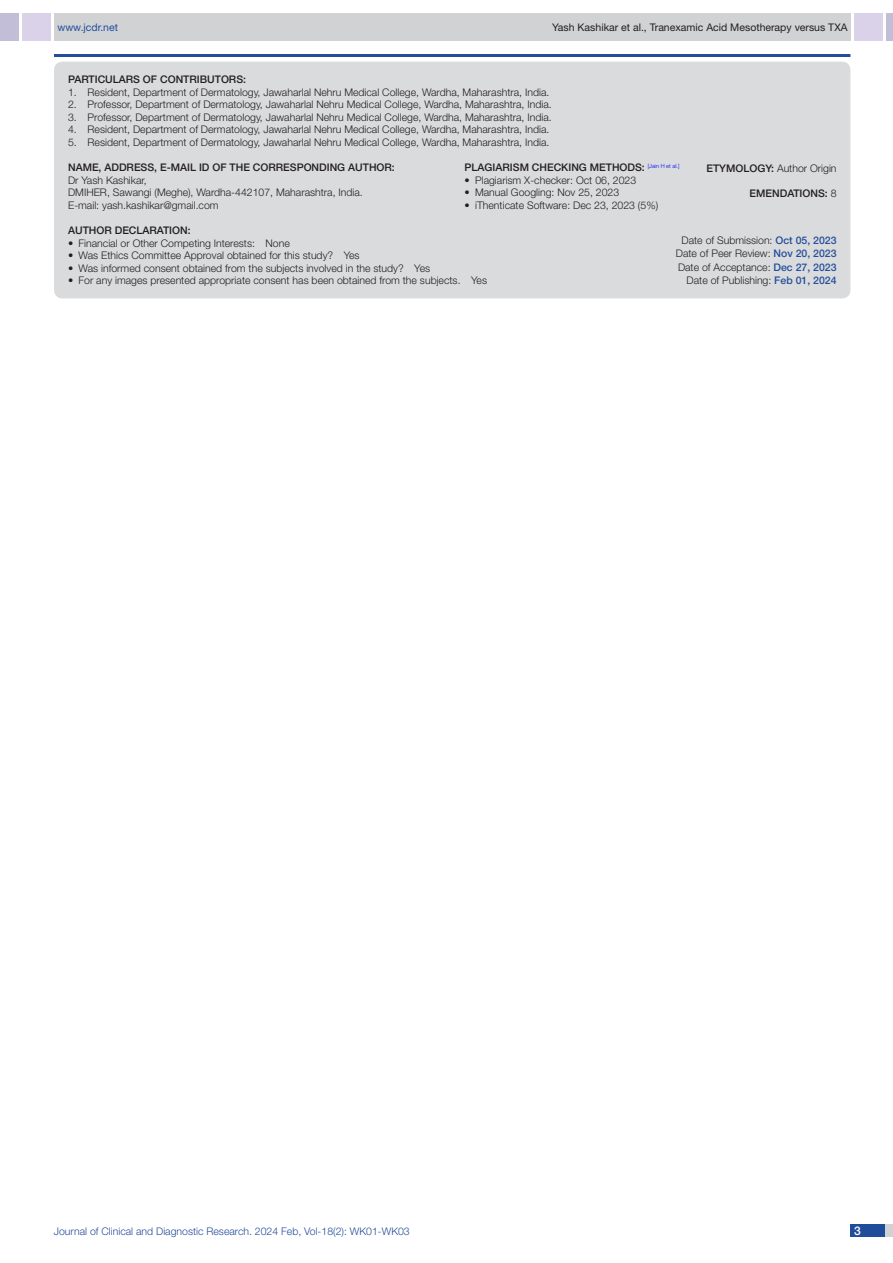
<style>
.page{position:relative;width:893px;height:1263px;background:#fff}
.page>*{position:absolute;margin:0;border:0;box-sizing:border-box;transform-origin:0 0}
.t1{font:500 12px "Helvetica Neue";color:#fff}
.Partic_Contri_Txt{font:300 10.5px "Helvetica Neue";color:#231f20}
.Partic_Contri_Head{font:500 10.5px "Helvetica Neue";color:#231f20}
.tb_txt{font:300 10.5px "Helvetica Neue";color:#231f20}
.t2{font:300 10.5px "Helvetica Neue";color:#244e9b}
.t3{font:10.5px "Helvetica Neue";color:#231f20}
.Partic_Contri_Head-2{font:300 10.5px "Helvetica Neue";color:#231f20}
.t4{font:10.5px "Helvetica Neue";color:#244e9b}
.Partic_Contri_Head-3{font:300 5.7px "Helvetica Neue";color:#00f}
.s1{font-weight:500;font-size:10.5px;color:#231f20}
.s2{font-weight:500}
.s3{font-weight:500;color:#244e9b}
.s4{font-weight:300}
</style>
<div class="page">
<div style="left:54px;top:13px;width:796px;height:28px;background:#d1d2d4"></div>
<div style="left:0;top:13px;width:19px;height:28px;background:#c2bed7"></div>
<div style="left:22px;top:13px;width:29px;height:28px;background:#d9d2e8"></div>
<div style="left:886px;top:13px;width:7px;height:28px;background:#c2bed7"></div>
<div style="left:854px;top:13px;width:29px;height:28px;background:#d9d2e8"></div>
<div style="left:850px;top:1224px;width:43px;height:13px;background:#d1d2d4"></div>
<div style="left:850px;top:1224px;width:35px;height:13px;background:#214c99"></div>
<hr style="left:54px;top:54px;width:796px;height:3px;background:#244e9b">
<div style="left:54px;top:62px;width:796px;height:236px;background:#dadbdc;border-radius:9px"></div>
<p class="t4" style="left:57px;top:21px;width:62px">www.jcdr.net</p>
<p class="t3" style="left:552px;top:21px;width:297px">Yash Kashikar et al., Tranexamic Acid Mesotherapy versus TXA</p>
<p class="Partic_Contri_Head" style="left:68px;top:73px;width:13px">PARTI</p>
<p class="Partic_Contri_Head" style="left:98px;top:73px;width:16px">CULAR</p>
<p class="Partic_Contri_Head" style="left:133px;top:73px;width:42px">S OF CONTRI</p>
<p class="Partic_Contri_Head" style="left:200px;top:73px;width:16px">BUTOR</p>
<p class="Partic_Contri_Head" style="left:236px;top:73px;width:11px">S:</p>
<p class="Partic_Contri_Txt" style="left:68px;top:85px;width:483px">1. Resident, Department of Dermatology, Jawaharlal Nehru Medical College, Wardha, Maharashtra, India.</p>
<p class="Partic_Contri_Txt" style="left:68px;top:98px;width:485px">2. Professor, Department of Dermatology, Jawaharlal Nehru Medical College, Wardha, Maharashtra, India.</p>
<p class="Partic_Contri_Txt" style="left:68px;top:111px;width:485px">3. Professor, Department of Dermatology, Jawaharlal Nehru Medical College, Wardha, Maharashtra, India.</p>
<p class="Partic_Contri_Txt" style="left:68px;top:123px;width:483px">4. Resident, Department of Dermatology, Jawaharlal Nehru Medical College, Wardha, Maharashtra, India.</p>
<p class="Partic_Contri_Txt" style="left:68px;top:136px;width:483px">5. Resident, Department of Dermatology, Jawaharlal Nehru Medical College, Wardha, Maharashtra, India.</p>
<p class="Partic_Contri_Head" style="left:465px;top:161px;width:14px">PLAGIARI</p>
<p class="Partic_Contri_Head" style="left:513px;top:161px;width:63px">SM CHECKING</p>
<p class="Partic_Contri_Head" style="left:590px;top:161px;width:18px">METHO</p>
<p class="Partic_Contri_Head-3" style="left:628px;top:162px;width:53px"><span class="s1">DS:</span> [Jain H et al.]</p>
<p class="tb_txt" style="left:465px;top:173px;width:173px">• Plagiarism X-checker: Oct 06, 2023</p>
<p class="tb_txt" style="left:465px;top:186px;width:156px">• Manual Googling: Nov 25, 2023</p>
<p class="tb_txt" style="left:465px;top:199px;width:195px">• iThenticate Software: Dec 23, 2023 (5%)</p>
<p class="Partic_Contri_Head" style="left:68px;top:161px;width:119px">NAME, ADDRESS, E-MAIL</p>
<p class="Partic_Contri_Head" style="left:199px;top:161px;width:39px">ID OF THE</p>
<p class="Partic_Contri_Head" style="left:253px;top:161px;width:16px">CORRE</p>
<p class="Partic_Contri_Head" style="left:290px;top:161px;width:44px">SPON DING</p>
<p class="Partic_Contri_Head" style="left:348px;top:161px;width:9px">AUTHOR</p>
<p class="Partic_Contri_Head" style="left:392px;top:161px;width:4px">:</p>
<p class="Partic_Contri_Head-2" style="left:706px;top:161px;width:132px"><span class="s2">ETYMOLOGY:</span> Author Origin</p>
<p class="Partic_Contri_Txt" style="left:68px;top:173px;width:80px">Dr Yash Kashikar,</p>
<p class="Partic_Contri_Txt" style="left:68px;top:186px;width:296px">DMIHER, Sawangi (Meghe), Wardha-442107, Maharashtra, India.</p>
<p class="Partic_Contri_Txt" style="left:68px;top:199px;width:152px">E-mail: yash.kashikar@gmail.com</p>
<p class="Partic_Contri_Txt" style="left:681px;top:234px;width:157px">Date of Submission: <span class="s3">OCT 05, 2023</span></p>
<p class="Partic_Contri_Txt" style="left:676px;top:247px;width:162px">Date of Peer Review: <span class="s3">NOV 20, 2023</span></p>
<p class="Partic_Contri_Txt" style="left:678px;top:261px;width:160px">Date of Acceptance: <span class="s3">DEC 27, 2023</span></p>
<p class="Partic_Contri_Txt" style="left:687px;top:274px;width:151px">Date of Publishing: <span class="s3">FEB 01, 2024</span></p>
<p class="Partic_Contri_Head" style="left:750px;top:187px;width:88px">EM ENDATIONS: <span class="s4">8</span></p>
<p class="Partic_Contri_Head" style="left:68px;top:224px;width:124px">AUTHOR DEC LARATION:</p>
<p class="Partic_Contri_Txt" style="left:68px;top:236px;width:223px">• Financial or Other Competing Interests: None</p>
<p class="Partic_Contri_Txt" style="left:68px;top:249px;width:293px">• Was Ethics Committee Approval obtained for this study? Yes</p>
<p class="Partic_Contri_Txt" style="left:68px;top:262px;width:364px">• Was informed consent obtained from the subjects involved in the study? Yes</p>
<p class="Partic_Contri_Txt" style="left:68px;top:274px;width:420px">• For any images presented appropriate consent has been obtained from the subjects. Yes</p>
<p class="t2" style="left:54px;top:1225px;width:357px">Journal of Clinical and Diagnostic Research. 2024 Feb, Vol-18(2): WK01-WK03</p>
<p class="t1" style="left:854px;top:1223px;width:8px">3</p>
</div>
